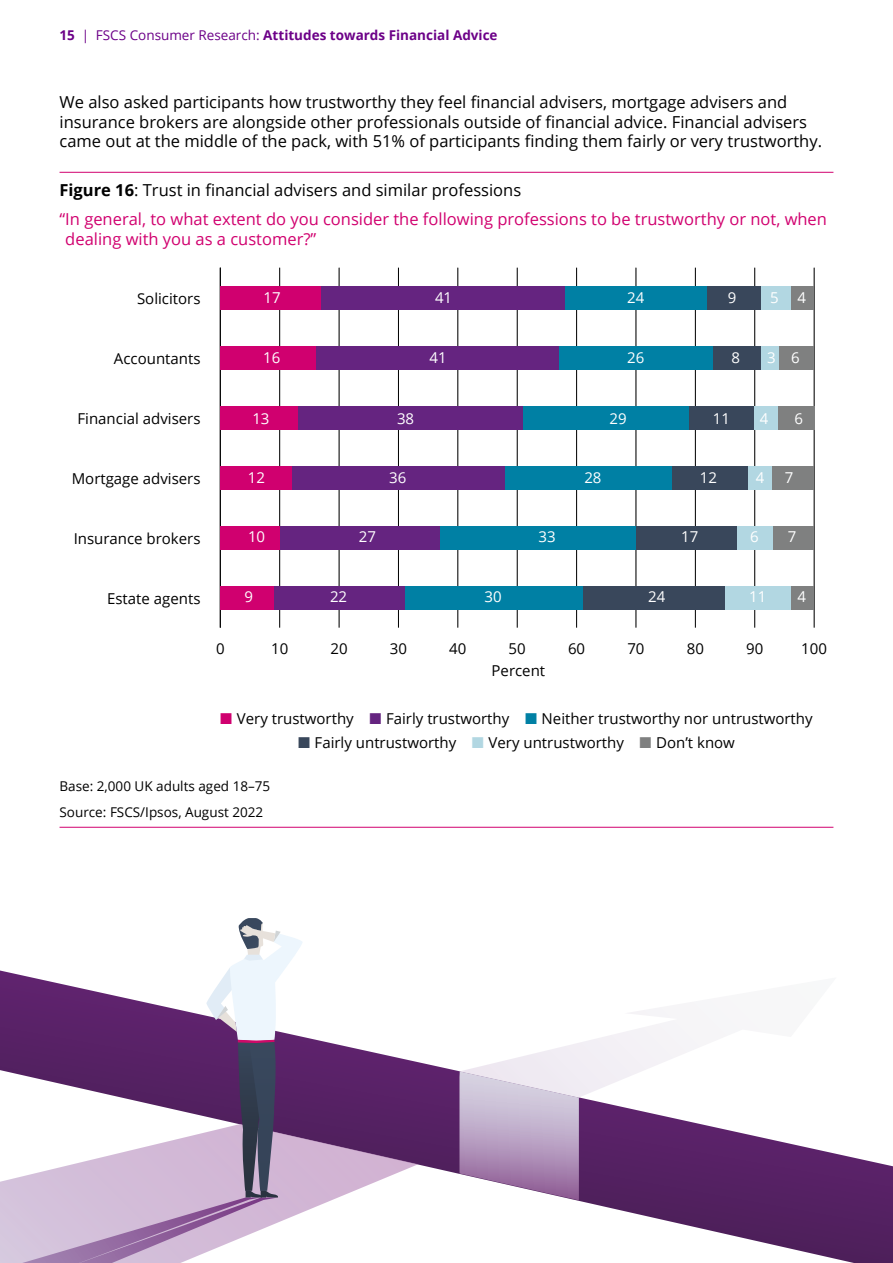
<style>
.page{position:relative;width:893px;height:1263px;background:#fff}
.page>*{position:absolute;margin:0;border:0;box-sizing:border-box;transform-origin:0 0}
.Open_Sans_text_11_13{font:16.5px/19.5px "Open Sans";color:#000}
.Pink_Question{font:16.5px/19.5px "Open Sans";color:#d1006f}
.Figure_rule_above{font:16.5px "Open Sans";color:#000}
.t1{font:15px "Open Sans";color:#000}
.t2{font:15px "Open Sans";color:#fff}
.t3{font:700 13.5px "Open Sans";color:#6c0088}
.Source_rule_below{font:13.5px "Open Sans";color:#000}
.Footnote{font:13.5px "Open Sans";color:#000}
.s1{font-weight:400}
.s2{font-weight:700}
</style>
<div class="page">
<hr style="left:60px;top:172px;width:773px;height:1px;background:#d1006f">
<hr style="left:60px;top:827px;width:773px;height:1px;background:#d1006f">
<hr style="left:279px;top:268px;width:1px;height:360px;background:#000">
<hr style="left:339px;top:268px;width:1px;height:360px;background:#000">
<hr style="left:398px;top:268px;width:1px;height:360px;background:#000">
<hr style="left:458px;top:268px;width:1px;height:360px;background:#000">
<hr style="left:517px;top:268px;width:1px;height:360px;background:#000">
<hr style="left:576px;top:268px;width:1px;height:360px;background:#000">
<hr style="left:636px;top:268px;width:1px;height:360px;background:#000">
<hr style="left:695px;top:268px;width:1px;height:360px;background:#000">
<hr style="left:754px;top:268px;width:1px;height:360px;background:#000">
<hr style="left:814px;top:268px;width:1px;height:360px;background:#000">
<hr style="left:220px;top:268px;width:1px;height:360px;background:#000">
<div style="left:790px;top:286px;width:24px;height:24px;background:#7f8080"></div>
<div style="left:778px;top:346px;width:36px;height:24px;background:#7f8080"></div>
<div style="left:778px;top:406px;width:36px;height:24px;background:#7f8080"></div>
<div style="left:772px;top:466px;width:42px;height:24px;background:#7f8080"></div>
<div style="left:773px;top:526px;width:41px;height:24px;background:#7f8080"></div>
<div style="left:790px;top:586px;width:24px;height:24px;background:#7f8080"></div>
<div style="left:761px;top:286px;width:29px;height:24px;background:#b2d7e2"></div>
<div style="left:761px;top:346px;width:17px;height:24px;background:#b2d7e2"></div>
<div style="left:754px;top:406px;width:24px;height:24px;background:#b2d7e2"></div>
<div style="left:748px;top:466px;width:24px;height:24px;background:#b2d7e2"></div>
<div style="left:737px;top:526px;width:36px;height:24px;background:#b2d7e2"></div>
<div style="left:725px;top:586px;width:65px;height:24px;background:#b2d7e2"></div>
<div style="left:707px;top:286px;width:54px;height:24px;background:#39475b"></div>
<div style="left:713px;top:346px;width:48px;height:24px;background:#39475b"></div>
<div style="left:689px;top:406px;width:65px;height:24px;background:#39475b"></div>
<div style="left:672px;top:466px;width:76px;height:24px;background:#39475b"></div>
<div style="left:636px;top:526px;width:101px;height:24px;background:#39475b"></div>
<div style="left:582px;top:586px;width:143px;height:24px;background:#39475b"></div>
<div style="left:565px;top:286px;width:142px;height:24px;background:#0080a4"></div>
<div style="left:559px;top:346px;width:154px;height:24px;background:#0080a4"></div>
<div style="left:516px;top:406px;width:173px;height:24px;background:#0080a4"></div>
<div style="left:505px;top:466px;width:167px;height:24px;background:#0080a4"></div>
<div style="left:440px;top:526px;width:196px;height:24px;background:#0080a4"></div>
<div style="left:404px;top:586px;width:178px;height:24px;background:#0080a4"></div>
<div style="left:321px;top:286px;width:244px;height:24px;background:#652480"></div>
<div style="left:315px;top:346px;width:244px;height:24px;background:#652480"></div>
<div style="left:297px;top:406px;width:226px;height:24px;background:#652480"></div>
<div style="left:292px;top:466px;width:213px;height:24px;background:#652480"></div>
<div style="left:280px;top:526px;width:160px;height:24px;background:#652480"></div>
<div style="left:274px;top:586px;width:130px;height:24px;background:#652480"></div>
<div style="left:220px;top:286px;width:101px;height:24px;background:#d0006f"></div>
<div style="left:220px;top:346px;width:95px;height:24px;background:#d0006f"></div>
<div style="left:220px;top:406px;width:77px;height:24px;background:#d0006f"></div>
<div style="left:220px;top:466px;width:72px;height:24px;background:#d0006f"></div>
<div style="left:220px;top:526px;width:60px;height:24px;background:#d0006f"></div>
<div style="left:220px;top:586px;width:54px;height:24px;background:#d0006f"></div>
<svg style="left:0;top:970px;width:893px;height:293px"></svg>
<svg style="left:459px;top:977px;width:378px;height:120px"></svg>
<svg style="left:0;top:1124px;width:418px;height:139px"></svg>
<svg style="left:459px;top:1071px;width:120px;height:129px;background:#c4b1cc"></svg>
<svg style="left:22px;top:918px;width:282px;height:345px"></svg>
<p class="t3" style="left:60px;top:26px;width:440px">15 <span class="s1">| FSCS Consumer Research:</span> Attitudes towards Financial Advice</p>
<p class="Open_Sans_text_11_13" style="left:60px;top:92px;width:764px">We also asked participants how trustworthy they feel financial advisers, mortgage advisers and insurance brokers are alongside other professionals outside of financial advice. Financial advisers came out at the middle of the pack, with 51% of participants finding them fairly or very trustworthy.</p>
<p class="Figure_rule_above" style="left:60px;top:179px;width:463px"><span class="s2">Figure 16</span>: Trust in financial advisers and similar professions</p>
<p class="Pink_Question" style="left:65px;top:209px;width:763px;text-indent:-6px">“In general, to what extent do you consider the following professions to be trustworthy or not, when dealing with you as a customer?”</p>
<p class="t1" style="left:137px;top:288px;width:65px">Solicitors</p>
<p class="t2" style="left:264px;top:288px;width:19px">17</p>
<p class="t2" style="left:435px;top:288px;width:19px">41</p>
<p class="t2" style="left:627px;top:288px;width:19px">24</p>
<p class="t2" style="left:728px;top:288px;width:10px">9</p>
<p class="t2" style="left:770px;top:288px;width:10px">5</p>
<p class="t2" style="left:797px;top:288px;width:10px">4</p>
<p class="t1" style="left:114px;top:348px;width:88px">Accountants</p>
<p class="t2" style="left:263px;top:347px;width:19px">16</p>
<p class="t2" style="left:429px;top:347px;width:19px">41</p>
<p class="t2" style="left:627px;top:347px;width:19px">26</p>
<p class="t2" style="left:731px;top:347px;width:10px">8</p>
<p class="t2" style="left:767px;top:347px;width:34px">3 6</p>
<p class="t1" style="left:78px;top:408px;width:124px">Financial advisers</p>
<p class="t2" style="left:252px;top:408px;width:19px">13</p>
<p class="t2" style="left:397px;top:408px;width:19px">38</p>
<p class="t2" style="left:610px;top:408px;width:19px">29</p>
<p class="t2" style="left:713px;top:408px;width:19px">11</p>
<p class="t2" style="left:760px;top:408px;width:10px">4</p>
<p class="t2" style="left:794px;top:408px;width:10px">6</p>
<p class="t1" style="left:72px;top:468px;width:130px">Mortgage advisers</p>
<p class="t1" style="left:74px;top:528px;width:128px">Insurance brokers</p>
<p class="t2" style="left:248px;top:467px;width:19px">12</p>
<p class="t2" style="left:248px;top:526px;width:19px">10</p>
<p class="t2" style="left:389px;top:467px;width:19px">36</p>
<p class="t2" style="left:584px;top:467px;width:19px">28</p>
<p class="t2" style="left:700px;top:467px;width:19px">12</p>
<p class="t2" style="left:756px;top:467px;width:10px">4</p>
<p class="t2" style="left:785px;top:467px;width:10px">7</p>
<p class="t2" style="left:359px;top:526px;width:19px">27</p>
<p class="t2" style="left:539px;top:526px;width:19px">33</p>
<p class="t2" style="left:681px;top:526px;width:19px">17</p>
<p class="t2" style="left:750px;top:526px;width:10px">6</p>
<p class="t2" style="left:788px;top:526px;width:10px">7</p>
<p class="t1" style="left:107px;top:588px;width:95px">Estate agents</p>
<p class="t2" style="left:245px;top:586px;width:10px">9</p>
<p class="t2" style="left:330px;top:586px;width:19px">22</p>
<p class="t2" style="left:484px;top:586px;width:19px">30</p>
<p class="t2" style="left:648px;top:586px;width:19px">24</p>
<p class="t2" style="left:749px;top:586px;width:19px">11</p>
<p class="t2" style="left:797px;top:586px;width:10px">4</p>
<p class="t1" style="left:216px;top:638px;width:10px">0</p>
<p class="t1" style="left:271px;top:638px;width:19px">10</p>
<p class="t1" style="left:330px;top:638px;width:19px">20</p>
<p class="t1" style="left:390px;top:638px;width:19px">30</p>
<p class="t1" style="left:449px;top:638px;width:19px">40</p>
<p class="t1" style="left:509px;top:638px;width:19px">50</p>
<p class="t1" style="left:568px;top:638px;width:19px">60</p>
<p class="t1" style="left:627px;top:638px;width:19px">70</p>
<p class="t1" style="left:687px;top:638px;width:19px">80</p>
<p class="t1" style="left:746px;top:638px;width:19px">90</p>
<p class="t1" style="left:801px;top:638px;width:27px">100</p>
<p class="t1" style="left:492px;top:660px;width:55px">Percent</p>
<p class="t1" style="left:237px;top:709px;width:118px">Very trustworthy</p>
<p class="t1" style="left:386px;top:709px;width:125px">Fairly trustworthy</p>
<p class="t1" style="left:542px;top:709px;width:273px">Neither trustworthy nor untrustworthy</p>
<p class="t1" style="left:315px;top:733px;width:143px">Fairly untrustworthy</p>
<p class="t1" style="left:489px;top:733px;width:137px">Very untrustworthy</p>
<p class="t1" style="left:656px;top:733px;width:80px">Don’t know</p>
<p class="Footnote" style="left:60px;top:777px;width:212px">Base: 2,000 UK adults aged 18–75</p>
<p class="Source_rule_below" style="left:60px;top:803px;width:205px">Source: FSCS/Ipsos, August 2022</p>
</div>
